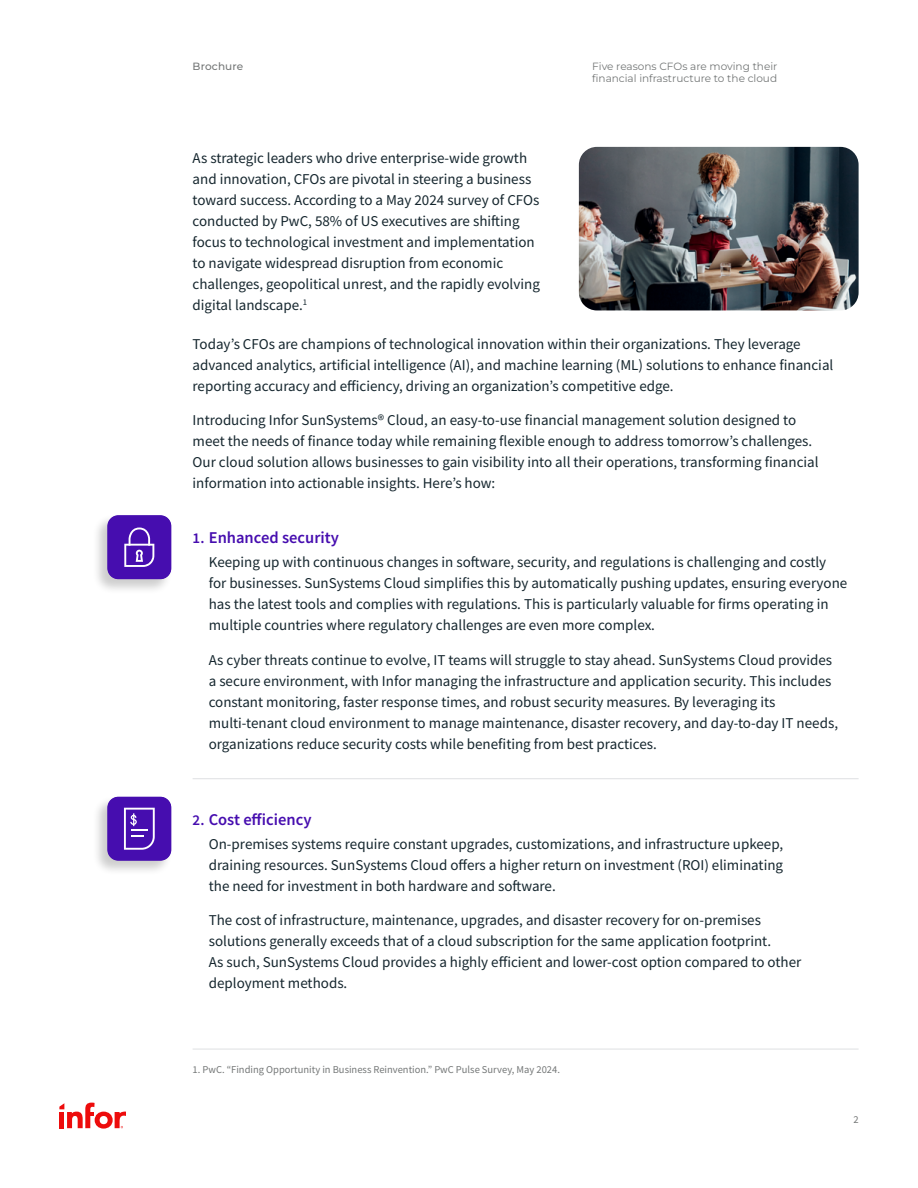
<style>
.page{position:relative;width:918px;height:1188px;background:#fff}
.page>*{position:absolute;margin:0;border:0;box-sizing:border-box;transform-origin:0 0}
.t1{font:600 16.5px "Source Sans Pro";color:#460daf}
.t2{font:15px/21px "Source Sans Pro";color:#15262e}
.t3{font:10.5px "Source Sans Pro";color:#747777}
.t4{font:10.5px/12px "Montserrat";color:#747777}
.t5{font:500 10.5px "Montserrat";letter-spacing:.005em;color:#747777}
.s1{font-size:15px}
</style>
<div class="page">
<svg style="left:59px;top:1103px;width:67px;height:26px"></svg>
<hr style="left:193px;top:778px;width:666px;height:1px;background:#dee0e2">
<div style="left:92px;top:513px;width:81px;height:81px;background:#000;opacity:.2"></div>
<svg style="left:107px;top:515px;width:64px;height:64px;background:#5926b6"></svg>
<div style="left:92px;top:795px;width:81px;height:81px;background:#000;opacity:.2"></div>
<svg style="left:107px;top:797px;width:64px;height:64px;background:#5a28b7"></svg>
<hr style="left:193px;top:1049px;width:666px;height:1px;background:#dee0e2">
<img style="left:579px;top:147px;width:280px;height:163px">
<p class="t5" style="left:193px;top:59px;width:52px">Brochure</p>
<p class="t4" style="left:592px;top:59px;width:187px">Five reasons CFOs are moving their financial infrastructure to the cloud</p>
<p class="t2" style="left:193px;top:148px;width:349px">As strategic leaders who drive enterprise-wide growth and innovation, CFOs are pivotal in steering a business toward success. According to a May 2024 survey of CFOs conducted by PwC, 58% of US executives are shifting focus to technological investment and implementation to navigate widespread disruption from economic challenges, geopolitical unrest, and the rapidly evolving digital landscape.<sup>1</sup></p>
<p class="t2" style="left:193px;top:333px;width:642px">Today’s CFOs are champions of technological innovation within their organizations. They leverage advanced analytics, artificial intelligence (AI), and machine learning (ML) solutions to enhance financial reporting accuracy and efficiency, driving an organization’s competitive edge.</p>
<p class="t2" style="left:193px;top:410px;width:628px">Introducing Infor SunSystems® Cloud, an easy-to-use financial management solution designed to meet the needs of finance today while remaining flexible enough to address tomorrow’s challenges.<br>Our cloud solution allows businesses to gain visibility into all their operations, transforming financial information into actionable insights. Here’s how:</p>
<p class="t1" style="left:193px;top:527px;width:148px"><span class="s1">1.</span> Enhanced security</p>
<p class="t2" style="left:209px;top:552px;width:640px">Keeping up with continuous changes in software, security, and regulations is challenging and costly for businesses. SunSystems Cloud simplifies this by automatically pushing updates, ensuring everyone has the latest tools and complies with regulations. This is particularly valuable for firms operating in multiple countries where regulatory challenges are even more complex.</p>
<p class="t2" style="left:209px;top:649px;width:631px">As cyber threats continue to evolve, IT teams will struggle to stay ahead. SunSystems Cloud provides a secure environment, with Infor managing the infrastructure and application security. This includes constant monitoring, faster response times, and robust security measures. By leveraging its multi-tenant cloud environment to manage maintenance, disaster recovery, and day-to-day IT needs, organizations reduce security costs while benefiting from best practices.</p>
<p class="t1" style="left:193px;top:808px;width:120px"><span class="s1">2.</span> Cost efficiency</p>
<p class="t2" style="left:209px;top:833px;width:576px;text-align:justify">On-premises systems require constant upgrades, customizations, and infrastructure upkeep, draining resources. SunSystems Cloud offers a higher return on investment (ROI) eliminating the need for investment in both hardware and software.</p>
<p class="t2" style="left:209px;top:910px;width:594px">The cost of infrastructure, maintenance, upgrades, and disaster recovery for on-premises solutions generally exceeds that of a cloud subscription for the same application footprint.<br>As such, SunSystems Cloud provides a highly efficient and lower-cost option compared to other deployment methods.</p>
<p class="t3" style="left:193px;top:1063px;width:369px">1. PwC. “Finding Opportunity in Business Reinvention.” PwC Pulse Survey, May 2024.</p>
<p class="t3" style="left:853px;top:1113px;width:7px">2</p>
</div>
